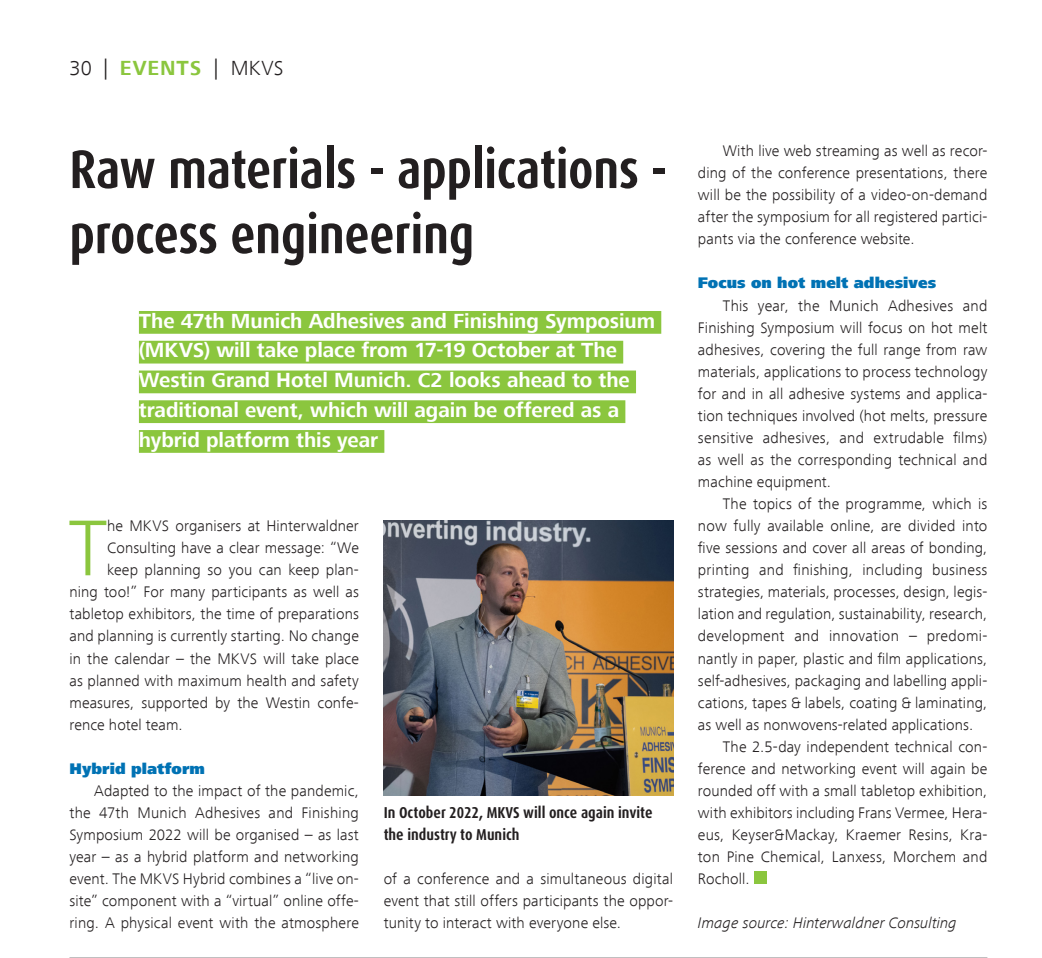
<style>
.page{position:relative;width:1042px;height:958px;background:#fff}
.page>*{position:absolute;margin:0;border:0;box-sizing:border-box;transform-origin:0 0}
.t1{font:300 81.9px "Frutiger Next Com";color:#8bc63e}
.t2{font:700 condensed 54.25px/65.1px "Dax OT";letter-spacing:-.005em;color:#231f20}
.t3{font:700 21px/29.8px "Frutiger Next Com";letter-spacing:-.005em;color:#fff}
.t4{font:300 21px "Frutiger Next Com";letter-spacing:.005em;color:#231f20}
.t5{font:300 15.75px/22.1px "Frutiger Next Com";letter-spacing:.01em;color:#231f20;text-align:justify}
.t6{font:700 condensed 15.75px/22.1px "Dax OT";color:#231f20}
.t7{font:900 15.75px "Frutiger Next Com";letter-spacing:.005em;color:#0072b4}
.t8{font:italic 300 15.75px "Frutiger Next Com";color:#231f20}
.s1{font-weight:700;color:#8bc63e}
</style>
<div class="page">
<div style="left:754px;top:871px;width:12px;height:13px;background:#8bc63e"></div>
<img style="left:384px;top:520px;width:289px;height:275px">
<div style="left:139px;top:311px;width:522px;height:23px;background:#8bc63e"></div>
<div style="left:139px;top:341px;width:484px;height:22px;background:#8bc63e"></div>
<div style="left:139px;top:370px;width:497px;height:23px;background:#8bc63e"></div>
<div style="left:139px;top:400px;width:486px;height:23px;background:#8bc63e"></div>
<div style="left:139px;top:430px;width:245px;height:23px;background:#8bc63e"></div>
<hr style="left:69px;top:957px;width:918px;height:1px;background:#231f20">
<h3 class="t4" style="left:69px;top:56px;width:216px">30 | <span class="s1">EVENTS</span> | MKVS</h3>
<h2 class="t2" style="left:69px;top:137px;width:599px">Raw materials - applications - process engineering</h2>
<h3 class="t3" style="left:139px;top:306px;width:518px">The 47th Munich Adhesives and Finishing Symposium (MKVS) will take place from 17-19 October at The Westin Grand Hotel Munich. C2 looks ahead to the traditional event, which will again be offered as a hybrid platform this year</h3>
<h1 class="t1" style="left:69px;top:501px;width:40px">T</h1>
<p class="t5" style="left:107px;top:515px;width:253px">he MKVS organisers at Hinterwaldner</p>
<p class="t5" style="left:107px;top:537px;width:253px">Consulting have a clear message: “We</p>
<p class="t5" style="left:107px;top:559px;width:253px">keep planning so you can keep plan-</p>
<p class="t5" style="left:69px;top:581px;width:291px">ning too!” For many participants as well as</p>
<p class="t5" style="left:69px;top:603px;width:291px">tabletop exhibitors, the time of preparations</p>
<p class="t5" style="left:69px;top:625px;width:291px">and planning is currently starting. No change</p>
<p class="t5" style="left:69px;top:647px;width:291px">in the calendar – the MKVS will take place</p>
<p class="t5" style="left:69px;top:669px;width:291px">as planned with maximum health and safety</p>
<p class="t5" style="left:69px;top:691px;width:291px">measures, supported by the Westin confe-</p>
<p class="t5" style="left:69px;top:713px;width:115px">rence hotel team.</p>
<p class="t7" style="left:69px;top:759px;width:137px">Hybrid platform</p>
<p class="t5" style="left:69px;top:779px;width:291px;text-indent:25px">Adapted to the impact of the pandemic, the 47th Munich Adhesives and Finishing Symposium 2022 will be organised – as last year – as a hybrid platform and networking event. The MKVS Hybrid combines a “live on&shy;site” component with a “virtual” online offe&shy;ring. A physical event with the atmosphere</p>
<p class="t6" style="left:384px;top:801px;width:270px">In October 2022, MKVS will once again invite the industry to Munich</p>
<p class="t5" style="left:384px;top:867px;width:291px">of a conference and a simultaneous digital event that still offers participants the oppor&shy;tunity to interact with everyone else.</p>
<p class="t5" style="left:698px;top:140px;width:291px;text-indent:25px">With live web streaming as well as recor&shy;ding of the conference presentations, there will be the possibility of a video-on-demand after the symposium for all registered partici&shy;pants via the conference website.</p>
<p class="t7" style="left:698px;top:274px;width:240px">Focus on hot melt adhesives</p>
<p class="t5" style="left:698px;top:294px;width:291px;text-indent:25px">This year, the Munich Adhesives and Finishing Symposium will focus on hot melt adhesives, covering the full range from raw materials, applications to process technology for and in all adhesive systems and applica&shy;tion techniques involved (hot melts, pressure sensitive adhesives, and extrudable films) as well as the corresponding technical and machine equipment.</p>
<p class="t5" style="left:723px;top:493px;width:266px">The topics of the programme, which is</p>
<p class="t5" style="left:698px;top:515px;width:291px">now fully available online, are divided into</p>
<p class="t5" style="left:698px;top:537px;width:291px">five sessions and cover all areas of bonding,</p>
<p class="t5" style="left:698px;top:559px;width:291px">printing and finishing, including business</p>
<p class="t5" style="left:698px;top:581px;width:291px">strategies, materials, processes, design, legis-</p>
<p class="t5" style="left:698px;top:603px;width:291px">lation and regulation, sustainability, research,</p>
<p class="t5" style="left:698px;top:625px;width:291px">development and innovation – predomi-</p>
<p class="t5" style="left:698px;top:647px;width:291px">nantly in paper, plastic and film applications,</p>
<p class="t5" style="left:698px;top:669px;width:291px">self-adhesives, packaging and labelling appli-</p>
<p class="t5" style="left:698px;top:691px;width:291px">cations, tapes &amp; labels, coating &amp; laminating,</p>
<p class="t5" style="left:698px;top:713px;width:277px">as well as nonwovens-related applications.</p>
<p class="t5" style="left:723px;top:735px;width:266px">The 2.5-day independent technical con-</p>
<p class="t5" style="left:698px;top:757px;width:291px">ference and networking event will again be</p>
<p class="t5" style="left:698px;top:779px;width:291px">rounded off with a small tabletop exhibition,</p>
<p class="t5" style="left:698px;top:801px;width:291px">with exhibitors including Frans Vermee, Hera-</p>
<p class="t5" style="left:698px;top:823px;width:291px">eus, Keyser&amp;Mackay, Kraemer Resins, Kra-</p>
<p class="t5" style="left:698px;top:845px;width:291px">ton Pine Chemical, Lanxess, Morchem and</p>
<p class="t5" style="left:698px;top:867px;width:53px">Rocholl.</p>
<p class="t8" style="left:698px;top:913px;width:260px">Image source: Hinterwaldner Consulting</p>
</div>
